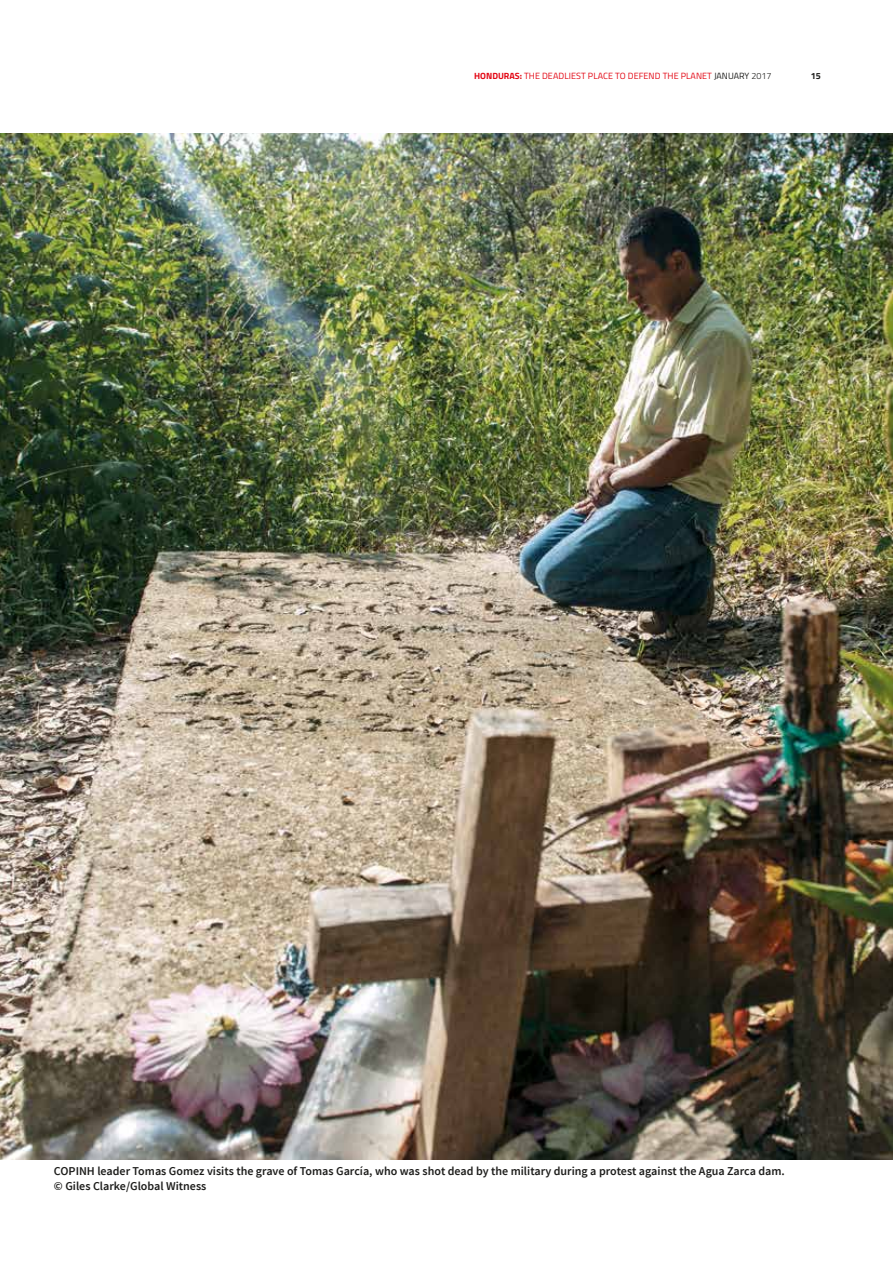
<style>
.page{position:relative;width:893px;height:1263px;background:#fff}
.page>*{position:absolute;margin:0;border:0;box-sizing:border-box;transform-origin:0 0}
.t1{font:600 12px/15px "Source Sans Pro";color:#1d1d1b}
.t2{font:9px "Titillium";letter-spacing:.01em;color:#e30613}
.t3{font:700 9px "Titillium";color:#1d1d1b}
.s1{font-weight:700}
.s2{color:#1d1d1b}
.s3{font-weight:300;color:#1d1d1b}
</style>
<div class="page">
<img style="left:0;top:133px;width:893px;height:1027px">
<p class="t2" style="left:474px;top:69px;width:299px"><span class="s1">HONDURAS:</span> THE DEADLIEST PLACE TO DEFEND THE PLANET <span class="s2">JANUARY</span> <span class="s3">2017</span></p>
<p class="t3" style="left:811px;top:69px;width:12px">15</p>
<p class="t1" style="left:54px;top:1164px;width:732px">COPINH leader Tomas Gomez visits the grave of Tomas García, who was shot dead by the military during a protest against the Agua Zarca dam. © Giles Clarke/Global Witness</p>
</div>
